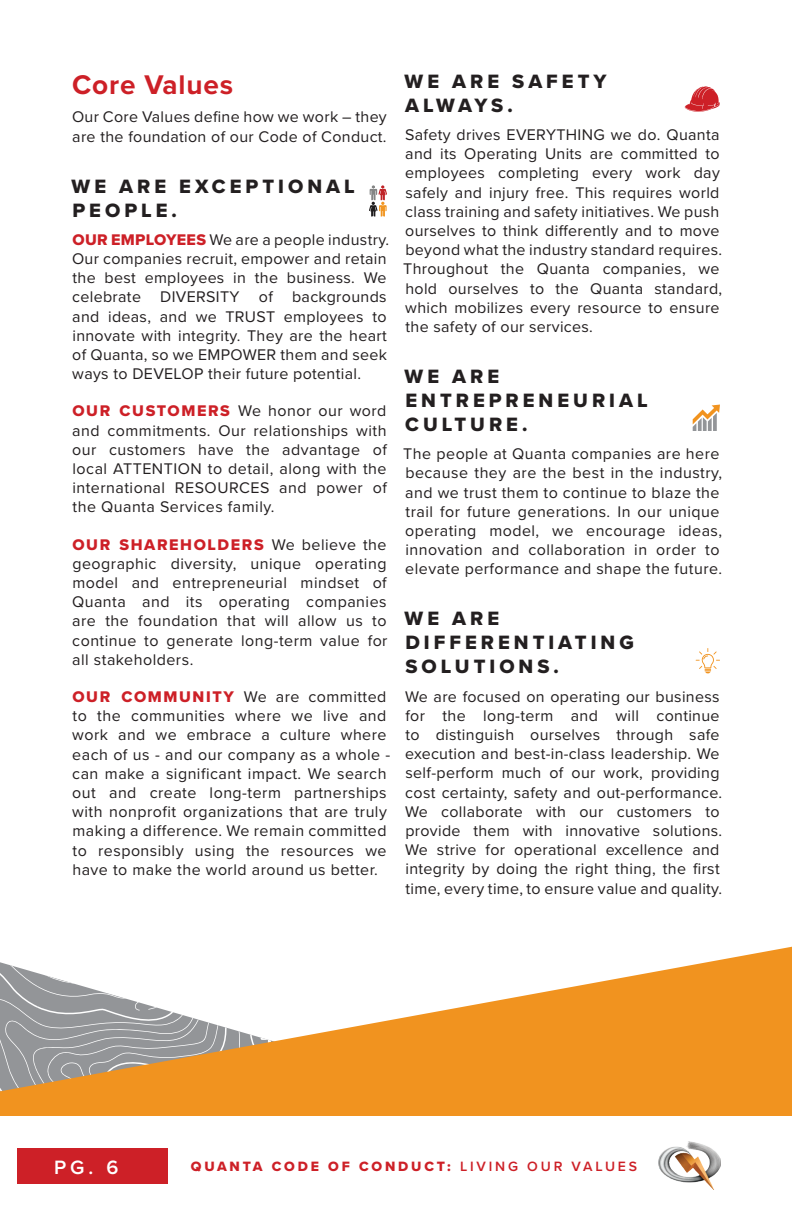
<style>
.page{position:relative;width:792px;height:1224px;background:#fff}
.page>*{position:absolute;margin:0;border:0;box-sizing:border-box;transform-origin:0 0}
.Header_2{font:700 28px "Proxima Nova";letter-spacing:.03em;color:#cd2027}
.Header_3{font:20px/24px "Proxima Nova Extrabld";letter-spacing:.2em;color:#231f20}
.t1{font:600 20px "Proxima Nova";color:#fff}
.Body_Copy{font:16px/19.2px "Proxima Nova";letter-spacing:.02em;color:#231f20}
.t2{font:14px "Proxima Nova Extrabld";letter-spacing:.2em;color:#cd2027}
.s1{font-family:"Proxima Nova Extrabld";color:#cd2027}
.s2{font-family:"Proxima Nova";font-weight:600}
</style>
<div class="page">
<div style="left:0;top:1148px;width:168px;height:35px;background:#cd2027"></div>
<img style="left:659px;top:1142px;width:61px;height:48px">
<div style="left:0;top:1127px;width:17px;height:78px;background:#fff"></div>
<svg style="left:685px;top:86px;width:35px;height:26px"></svg>
<svg style="left:693px;top:405px;width:27px;height:26px"></svg>
<svg style="left:696px;top:648px;width:24px;height:25px"></svg>
<svg style="left:369px;top:185px;width:18px;height:32px"></svg>
<svg style="left:0;top:947px;width:792px;height:169px;fill:#f1931f"></svg>
<p class="Header_2" style="left:72px;top:64px;width:163px">Core Values</p>
<p class="Body_Copy" style="left:72px;top:107px;width:316px">Our Core Values define how we work – they are the foundation of our Code of Conduct.</p>
<p class="Header_3" style="left:72px;top:174px;width:285px">WE ARE EXCEPTIONAL<br>PEOPLE.</p>
<p class="Body_Copy" style="left:72px;top:229px;width:319px"><span class="s1">OUR EMPLOYEES</span> We are a people industry.<br>Our companies recruit, empower and retain the best employees in the business. We celebrate DIVERSITY of backgrounds and ideas, and we TRUST employees to innovate with integrity. They are the heart of Quanta, so we EMPOWER them and seek ways to DEVELOP their future potential.</p>
<p class="Body_Copy" style="left:72px;top:401px;width:316px;text-align:justify"><span class="s1">OUR CUSTOMERS</span> We honor our word and commitments. Our relationships with our customers have the advantage of local ATTENTION to detail, along with the international RESOURCES and power of the Quanta Services family.</p>
<p class="Body_Copy" style="left:72px;top:534px;width:317px;text-align:justify"><span class="s1">OUR SHAREHOLDERS</span> We believe the geographic diversity, unique operating model and entrepreneurial mindset of Quanta and its operating companies are the foundation that will allow us to continue to generate long-term value for all stakeholders.</p>
<p class="Body_Copy" style="left:72px;top:686px;width:320px"><span class="s1">OUR COMMUNITY</span> We are committed to the communities where we live and work and we embrace a culture where each of us - and our company as a whole - can make a significant impact. We search out and create long-term partnerships with nonprofit organizations that are truly making a difference. We remain committed to responsibly using the resources we have to make the world around us better.</p>
<p class="Header_3" style="left:405px;top:69px;width:203px">WE ARE SAFETY<br>ALWAYS.</p>
<p class="Body_Copy" style="left:403px;top:124px;width:320px">Safety drives EVERYTHING we do. Quanta and its Operating Units are committed to employees completing every work day safely and injury free. This requires world class training and safety initiatives. We push ourselves to think differently and to move beyond what the industry standard requires.<br>Throughout the Quanta companies, we hold ourselves to the Quanta standard, which mobilizes every resource to ensure the safety of our services.</p>
<p class="Header_3" style="left:405px;top:364px;width:244px">WE ARE<br>ENTREPRENEURIAL<br>CULTURE.</p>
<p class="Body_Copy" style="left:403px;top:444px;width:320px">The people at Quanta companies are here because they are the best in the industry, and we trust them to continue to blaze the trail for future generations. In our unique operating model, we encourage ideas, innovation and collaboration in order to elevate performance and shape the future.</p>
<p class="Header_3" style="left:405px;top:606px;width:231px">WE ARE<br>DIFFERENTIATING<br>SOLUTIONS.</p>
<p class="Body_Copy" style="left:405px;top:686px;width:319px">We are focused on operating our business for the long-term and will continue to distinguish ourselves through safe execution and best-in-class leadership. We self-perform much of our work, providing cost certainty, safety and out-performance.<br>We collaborate with our customers to provide them with innovative solutions.<br>We strive for operational excellence and integrity by doing the right thing, the first time, every time, to ensure value and quality.</p>
<p class="t1" style="left:54px;top:1152px;width:66px">PG. 6</p>
<p class="t2" style="left:191px;top:1156px;width:448px">QUANTA CODE OF CONDUCT: <span class="s2">LIVING OUR VALUES</span></p>
</div>
